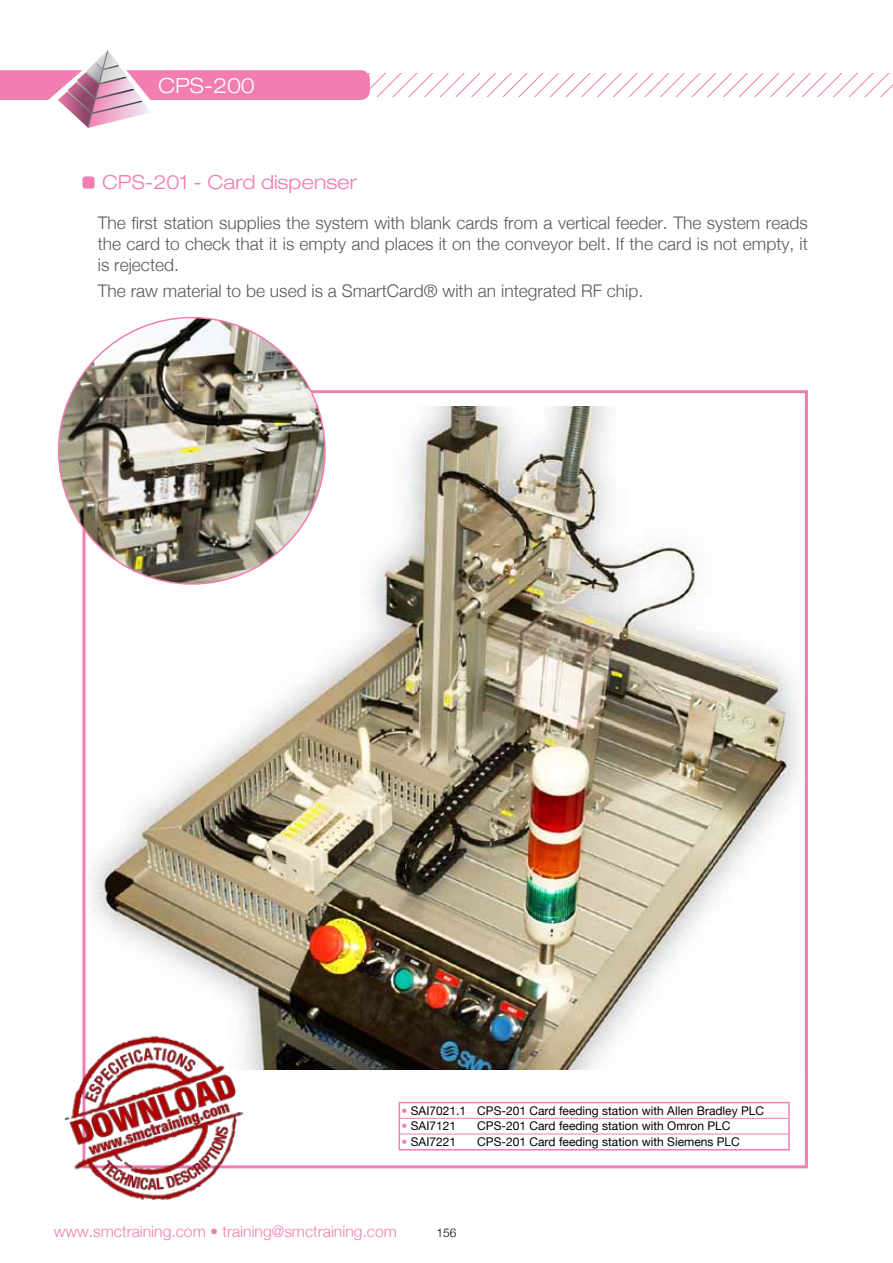
<style>
.page{position:relative;width:893px;height:1263px;background:#fff}
.page>*{position:absolute;margin:0;border:0;box-sizing:border-box;transform-origin:0 0}
.t1{font:300 expanded 21px "Helvetica Neue";letter-spacing:-.005em;color:#fff}
.t2{font:300 expanded 19.5px "Helvetica Neue";color:#f17db1}
.t3{font:300 17.4px/21px "Helvetica Neue";color:#58595b;text-align:justify}
.t4{font:300 15.75px "Helvetica Neue";color:#f17db1}
.t5{font:12px "Helvetica Neue";color:#000}
.t6{font:300 12px "Helvetica Neue";color:#000}
.s1{color:#f17db1}
</style>
<div class="page">
<img style="left:86px;top:407px;width:712px;height:663px">
<div style="left:82px;top:176px;width:13px;height:13px;background:#f17db1;border-radius:3px"></div>
<hr style="left:399px;top:1102px;width:76px;height:1px;background:#f17db1">
<hr style="left:475px;top:1102px;width:315px;height:1px;background:#f17db1">
<svg style="left:399px;top:1103px;width:1px;height:46px"></svg>
<svg style="left:788px;top:1103px;width:2px;height:46px"></svg>
<hr style="left:399px;top:1149px;width:76px;height:1px;background:#f17db1">
<hr style="left:475px;top:1149px;width:315px;height:1px;background:#f17db1">
<hr style="left:400px;top:1118px;width:75px;height:1px;background:#f17db1">
<hr style="left:475px;top:1118px;width:313px;height:1px;background:#f17db1">
<hr style="left:400px;top:1134px;width:75px;height:1px;background:#f17db1">
<hr style="left:475px;top:1134px;width:313px;height:1px;background:#f17db1">
<img style="left:64px;top:1028px;width:183px;height:172px">
<img style="left:59px;top:318px;width:266px;height:266px;border-radius:133px">
<svg style="left:0;top:50px;width:893px;height:78px"></svg>
<p class="t1" style="left:158px;top:73px;width:98px">CPS-200</p>
<p class="t2" style="left:102px;top:170px;width:257px">CPS-201 - Card dispenser</p>
<p class="t3" style="left:98px;top:212px;width:712px">The first station supplies the system with blank cards from a vertical feeder. The system reads the card to check that it is empty and places it on the conveyor belt. If the card is not empty, it is rejected.</p>
<p class="t3" style="left:98px;top:280px;width:547px">The raw material to be used is a SmartCard® with an integrated RF chip.</p>
<p class="t5" style="left:401px;top:1103px;width:364px"><span class="s1">•</span> SAI7021.1 CPS-201 Card feeding station with Allen Bradley PLC</p>
<p class="t5" style="left:401px;top:1119px;width:56px"><span class="s1">•</span> SAI7121</p>
<p class="t5" style="left:477px;top:1119px;width:255px">CPS-201 Card feeding station with Omron PLC</p>
<p class="t5" style="left:401px;top:1134px;width:56px"><span class="s1">•</span> SAI7221</p>
<p class="t5" style="left:477px;top:1134px;width:264px">CPS-201 Card feeding station with Siemens PLC</p>
<p class="t4" style="left:54px;top:1221px;width:345px">www.smctraining.com • training@smctraining.com</p>
<p class="t6" style="left:436px;top:1225px;width:22px">156</p>
</div>
